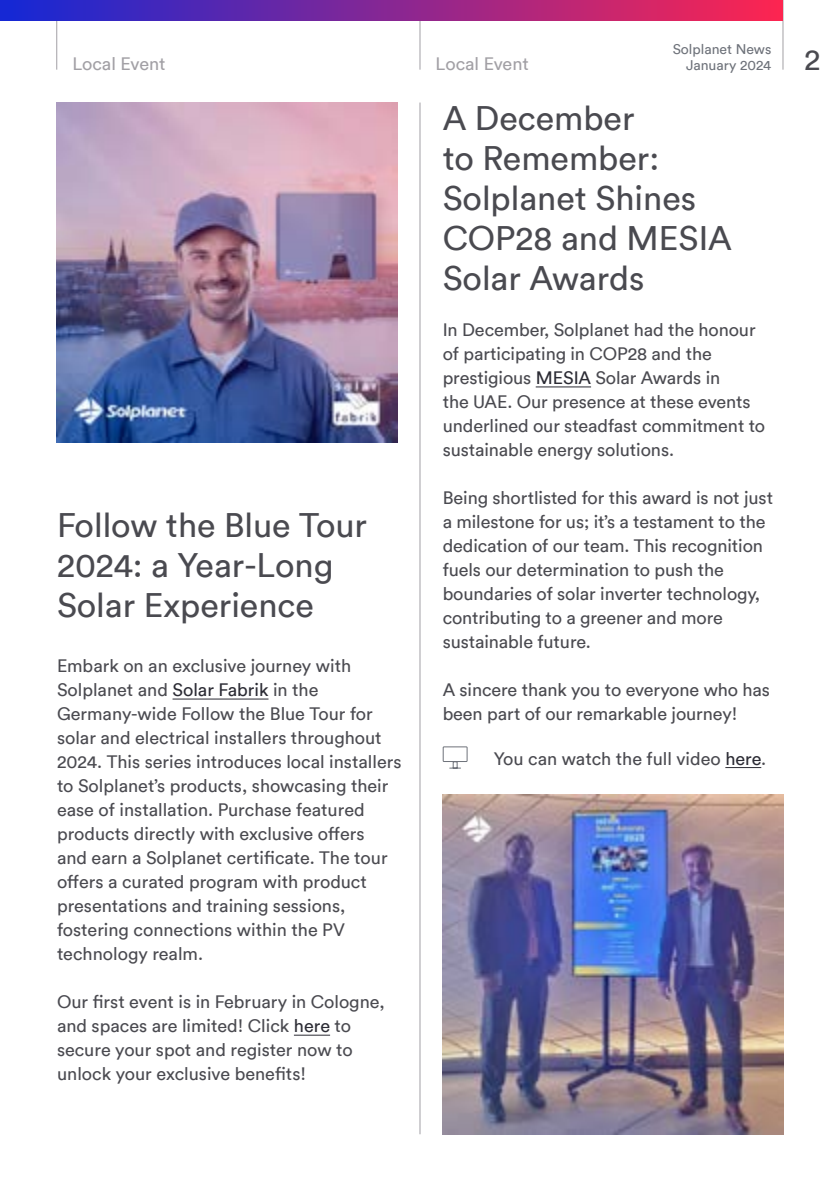
<style>
.page{position:relative;width:840px;height:1191px;background:#fff}
.page>*{position:absolute;margin:0;border:0;box-sizing:border-box;transform-origin:0 0}
.t1{font:34px/40px "Circular";color:#4a4a50}
.t2{font:30px "Circular";color:#4a4a50}
.t3{font:18px/24px "Circular";letter-spacing:-.005em;color:#4a4a50}
.t4{font:18px "Circular";letter-spacing:-.005em;color:#a2a0a5}
.t5{font:14px/16px "Circular";color:#6e727a;text-align:right}
.s1{color:#2b2b34}
</style>
<div class="page">
<hr style="left:535px;top:386px;width:55px;height:1px;background:#2b2b34">
<hr style="left:782px;top:0;width:1px;height:70px;background:#a2a0a5">
<hr style="left:419px;top:103px;width:1px;height:1031px;background:#a2a0a5">
<img style="left:442px;top:794px;width:340px;height:340px">
<img style="left:57px;top:103px;width:340px;height:340px">
<hr style="left:56px;top:0;width:1px;height:70px;background:#a2a0a5">
<hr style="left:419px;top:0;width:1px;height:70px;background:#a2a0a5">
<hr style="left:172px;top:698px;width:96px;height:1px;background:#2b2b34">
<hr style="left:294px;top:1034px;width:36px;height:1px;background:#2b2b34">
<div style="left:0;top:0;width:782px;height:21px;background:linear-gradient(to right,#1328d6,#fd2550)"></div>
<hr style="left:725px;top:767px;width:35px;height:1px;background:#2b2b34">
<div style="left:442px;top:746px;width:25px;height:16px;border:1px solid #6e727a"></div>
<svg style="left:449px;top:761px;width:11px;height:7px"></svg>
<p class="t5" style="left:672px;top:40px;width:100px">Solplanet News<br>January 2024</p>
<p class="t4" style="left:72px;top:51px;width:95px">Local Event</p>
<p class="t4" style="left:435px;top:51px;width:95px">Local Event</p>
<h2 class="t2" style="left:804px;top:39px;width:17px">2</h2>
<h1 class="t1" style="left:57px;top:503px;width:311px">Follow the Blue Tour<br>2024: a Year-Long<br>Solar Experience</h1>
<p class="t3" style="left:57px;top:653px;width:346px">Embark on an exclusive journey with Solplanet and <span class="s1">Solar Fabrik</span> in the Germany-wide Follow the Blue Tour for solar and electrical installers throughout 2024. This series introduces local installers to Solplanet’s products, showcasing their ease of installation. Purchase featured products directly with exclusive offers<br>and earn a Solplanet certificate. The tour offers a curated program with product presentations and training sessions, fostering connections within the PV technology realm.</p>
<p class="t3" style="left:57px;top:989px;width:329px">Our first event is in February in Cologne, and spaces are limited! Click <span class="s1">here</span> to secure your spot and register now to unlock your exclusive benefits!</p>
<h1 class="t1" style="left:442px;top:97px;width:290px">A December<br>to Remember:<br>Solplanet Shines<br>COP28 and MESIA<br>Solar Awards</h1>
<p class="t3" style="left:442px;top:317px;width:324px">In December, Solplanet had the honour of participating in COP28 and the prestigious <span class="s1">MESIA</span> Solar Awards in<br>the UAE. Our presence at these events underlined our steadfast commitment to sustainable energy solutions.</p>
<p class="t3" style="left:442px;top:485px;width:331px">Being shortlisted for this award is not just a milestone for us; it’s a testament to the dedication of our team. This recognition fuels our determination to push the boundaries of solar inverter technology, contributing to a greener and more sustainable future.</p>
<p class="t3" style="left:442px;top:677px;width:328px">A sincere thank you to everyone who has been part of our remarkable journey!</p>
<p class="t3" style="left:493px;top:745px;width:274px">You can watch the full video <span class="s1">here</span>.</p>
</div>
